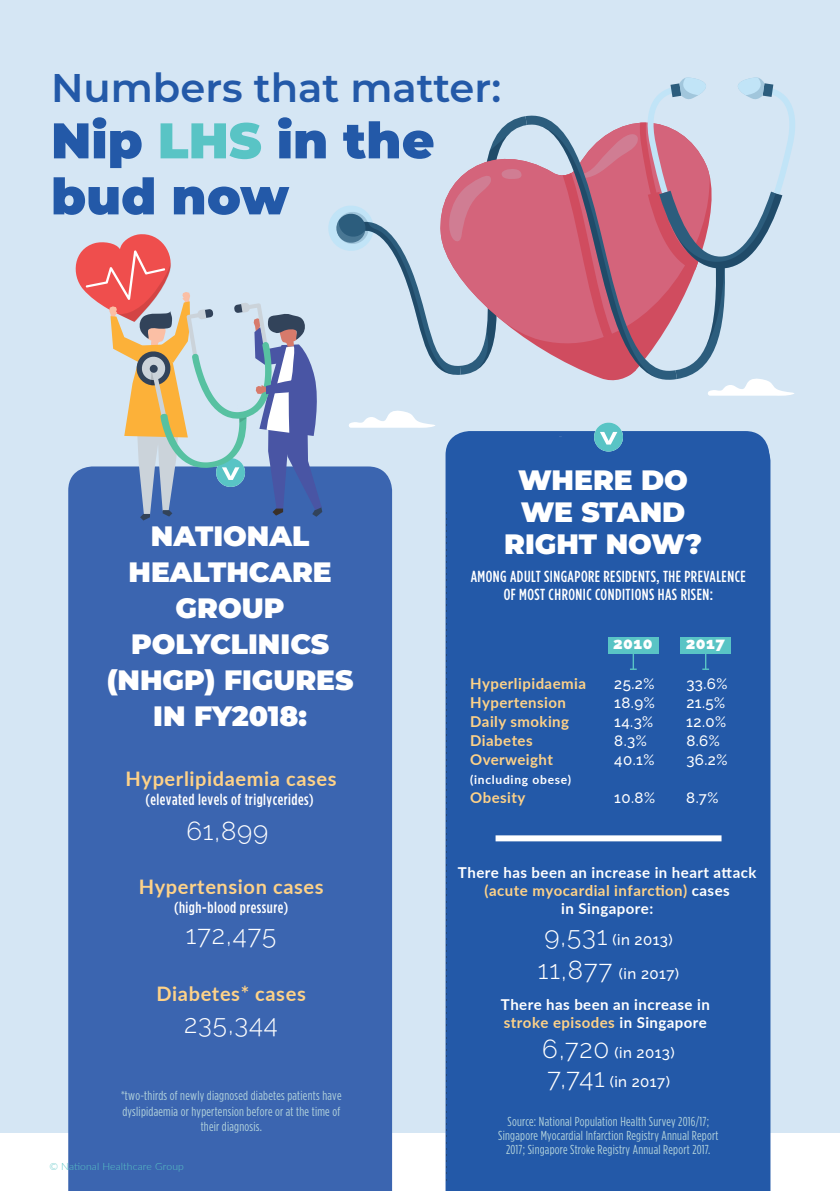
<style>
.page{position:relative;width:840px;height:1191px;background:#fff}
.page>*{position:absolute;margin:0;border:0;box-sizing:border-box;transform-origin:0 0}
.t1{font:900 50px/56px "Montserrat";color:#2359a8}
.t2{font:600 40px "Montserrat";color:#2359a8}
.t3{font:900 28px/36px "Montserrat";color:#fff;text-align:center}
.t4{font:300 26px "Raleway";letter-spacing:.03em;color:#fff}
.t5{font:700 20px "Lato";letter-spacing:.03em;color:#fed288}
.t6{font:500 16px/18px "Gotham Condensed";letter-spacing:.03em;color:#fff;text-align:center}
.t7{font:900 16px "Raleway";letter-spacing:.03em;color:#fff}
.t8{font:700 15px/18px "Lato";letter-spacing:.03em;color:#fff}
.t9{font:500 15px/29.6px "Raleway";letter-spacing:.03em;color:#fff;text-align:center}
.t10{font:700 15px "Lato";letter-spacing:.03em;color:#fed288}
.t11{font:13px/14px "Gotham Condensed";letter-spacing:.02em;color:#b2d2db;text-align:center}
.t12{font:700 12px "Lato";letter-spacing:.06em;color:#fff}
.t13{font:300 10px "Lato";letter-spacing:.01em;color:#59c4c5}
.s1{color:#59c4c5}
.s2{color:#fed288}
.s3{font-weight:300;font-size:26px}
</style>
<div class="page">
<div style="left:0;top:0;width:839px;height:1191px;background:#d5e6f4"></div>
<div style="left:0;top:1133px;width:839px;height:58px;background:#fff"></div>
<div style="left:68px;top:478px;width:324px;height:713px;background:#3b65b0"></div>
<div style="left:446px;top:520px;width:324px;height:671px;background:#2359a8"></div>
<div style="left:495px;top:835px;width:226px;height:6px;background:#fff"></div>
<div style="left:608px;top:637px;width:50px;height:16px;background:#59c4c5"></div>
<div style="left:680px;top:637px;width:50px;height:16px;background:#59c4c5"></div>
<svg style="left:629px;top:653px;width:7px;height:17px"></svg>
<svg style="left:702px;top:653px;width:6px;height:17px"></svg>
<svg style="left:71px;top:77px;width:724px;height:443px"></svg>
<h2 class="t2" style="left:51px;top:60px;width:451px">Numbers that matter:</h2>
<h1 class="t1" style="left:51px;top:109px;width:385px">Nip <span class="s1">LHS</span> in the bud now</h1>
<h3 class="t3" style="left:107px;top:516px;width:248px">NATIONAL<br>HEALTHCARE<br>GROUP<br>POLYCLINICS (NHGP) FIGURES<br>IN FY2018:</h3>
<h3 class="t5" style="left:125px;top:764px;width:212px">Hyperlipidaemia cases</h3>
<p class="t6" style="left:145px;top:790px;width:169px">(elevated levels of triglycerides)</p>
<h3 class="t4" style="left:186px;top:815px;width:83px">61,899</h3>
<h3 class="t5" style="left:139px;top:871px;width:186px">Hypertension cases</h3>
<p class="t6" style="left:174px;top:898px;width:116px">(high-blood pressure)</p>
<h3 class="t4" style="left:186px;top:920px;width:92px">172,475</h3>
<h3 class="t5" style="left:156px;top:978px;width:151px">Diabetes* cases</h3>
<h3 class="t4" style="left:184px;top:1008px;width:95px">235,344</h3>
<p class="t11" style="left:121px;top:1087px;width:222px;line-height:15.6px">*two-thirds of newly diagnosed diabetes patients have dyslipidaemia or hypertension before or at the time of their diagnosis.</p>
<p class="t13" style="left:49px;top:1159px;width:136px">© National Healthcare Group</p>
<h3 class="t3" style="left:504px;top:462px;width:199px;line-height:32px">WHERE DO<br>WE STAND<br>RIGHT NOW?</h3>
<p class="t6" style="left:470px;top:567px;width:276px">AMONG ADULT SINGAPORE RESIDENTS, THE PREVALENCE<br>OF MOST CHRONIC CONDITIONS HAS RISEN:</p>
<p class="t7" style="left:613px;top:634px;width:41px">2010</p>
<p class="t7" style="left:685px;top:634px;width:41px">2017</p>
<p class="t10" style="left:470px;top:672px;width:117px">Hyperlipidaemia</p>
<p class="t9" style="left:614px;top:669px;width:42px">25.2%</p>
<p class="t9" style="left:686px;top:669px;width:43px">33.6%</p>
<p class="t10" style="left:470px;top:691px;width:97px">Hypertension</p>
<p class="t9" style="left:614px;top:688px;width:42px">18.9%</p>
<p class="t9" style="left:686px;top:688px;width:40px">21.5%</p>
<p class="t10" style="left:470px;top:710px;width:100px">Daily smoking</p>
<p class="t9" style="left:614px;top:707px;width:40px">14.3%</p>
<p class="t9" style="left:686px;top:707px;width:41px">12.0%</p>
<p class="t10" style="left:470px;top:729px;width:64px">Diabetes</p>
<p class="t9" style="left:614px;top:726px;width:34px">8.3%</p>
<p class="t9" style="left:686px;top:726px;width:35px">8.6%</p>
<p class="t10" style="left:470px;top:748px;width:84px">Overweight</p>
<p class="t9" style="left:614px;top:745px;width:42px">40.1%</p>
<p class="t9" style="left:686px;top:745px;width:43px">36.2%</p>
<p class="t12" style="left:470px;top:771px;width:102px">(including obese)</p>
<p class="t10" style="left:470px;top:786px;width:57px">Obesity</p>
<p class="t9" style="left:614px;top:783px;width:42px">10.8%</p>
<p class="t9" style="left:686px;top:783px;width:34px">8.7%</p>
<p class="t8" style="left:457px;top:862px;width:300px;text-align:center">There has been an increase in heart attack <span class="s2">(acute myocardial infarction)</span> cases<br>in Singapore:</p>
<p class="t9" style="left:544px;top:925px;width:130px"><span class="s3">9,531</span> (in 2013)</p>
<p class="t9" style="left:537px;top:958px;width:143px"><span class="s3">11,877</span> (in 2017)</p>
<p class="t8" style="left:500px;top:995px;width:210px">There has been an increase in <span class="s2">stroke episodes</span> in Singapore</p>
<p class="t9" style="left:542px;top:1037px;width:134px"><span class="s3">6,720</span> (in 2013)<br><span class="s3">7,741</span> (in 2017)</p>
<p class="t11" style="left:498px;top:1114px;width:221px">Source: National Population Health Survey 2016/17;<br>Singapore Myocardial Infarction Registry Annual Report<br>2017; Singapore Stroke Registry Annual Report 2017.</p>
</div>
